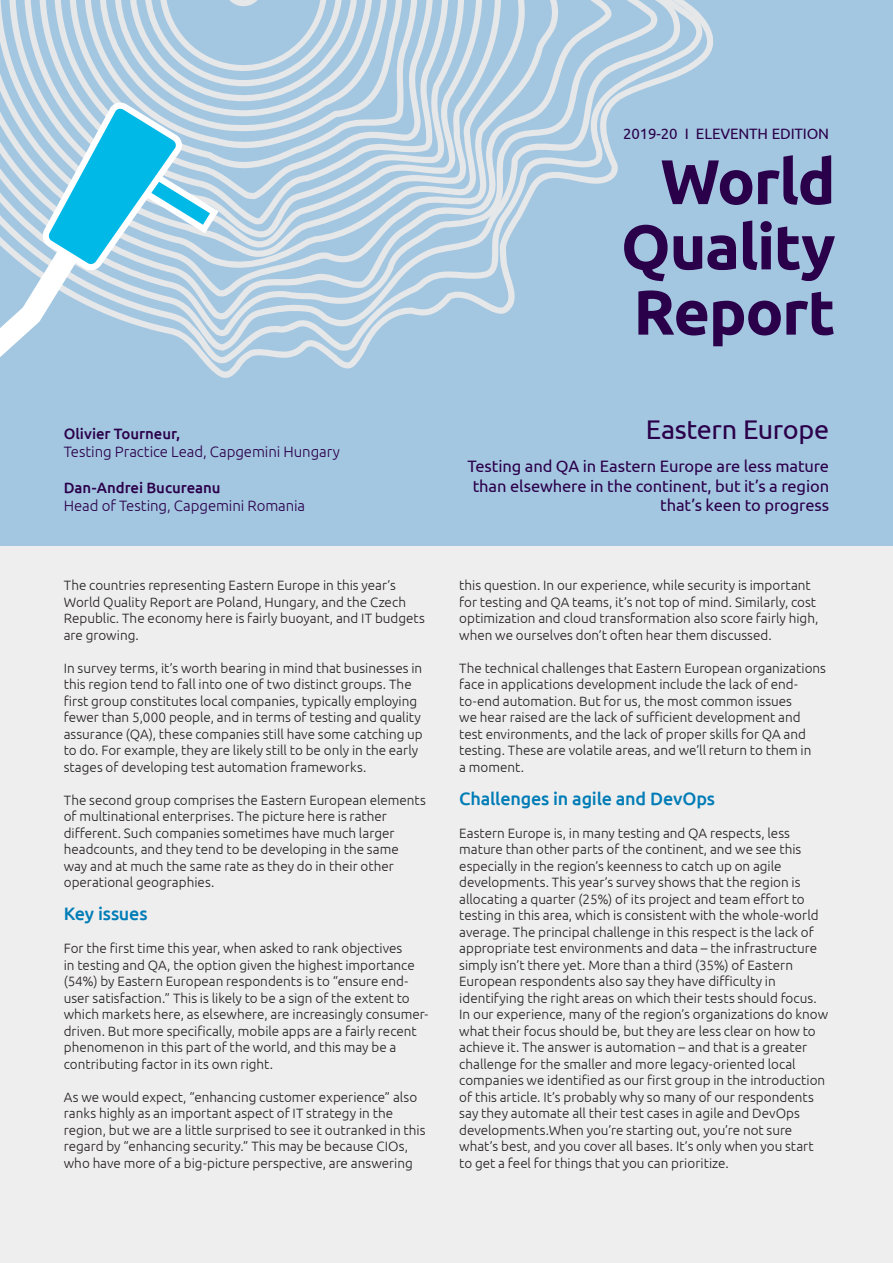
<style>
.page{position:relative;width:893px;height:1263px;background:#eeeeef}
.page>*{position:absolute;margin:0;border:0;box-sizing:border-box;transform-origin:0 0}
.t1{font:700 63px/65.2px "Ubuntu";letter-spacing:-.02em;color:#2a004a;text-align:justify}
.t2{font:27px "Ubuntu";letter-spacing:-.015em;color:#2a004a}
.t3{font:500 18px "Ubuntu";letter-spacing:-.01em;color:#007cb6}
.t4{font:16.5px/19.5px "Ubuntu";letter-spacing:-.01em;color:#2a004a;text-align:right}
.t5{font:300 15px "Ubuntu";letter-spacing:-.005em;color:#2a004a}
.t6{font:500 15px "Ubuntu";letter-spacing:-.005em;color:#2a004a}
.t7{font:15px "Ubuntu";letter-spacing:-.01em;color:#2a004a}
.t8{font:300 13.5px/16.5px "Ubuntu";color:#231f20}
</style>
<div class="page">
<div style="left:0;top:0;width:893px;height:545px;background:#a4c7e1"></div>
<svg style="left:613px;top:0;width:44px;height:178px"></svg>
<svg style="left:389px;top:0;width:224px;height:320px"></svg>
<svg style="left:389px;top:0;width:176px;height:297px"></svg>
<svg style="left:389px;top:0;width:138px;height:273px"></svg>
<svg style="left:389px;top:0;width:117px;height:258px"></svg>
<svg style="left:389px;top:0;width:102px;height:253px"></svg>
<svg style="left:389px;top:0;width:77px;height:239px"></svg>
<svg style="left:389px;top:0;width:64px;height:225px"></svg>
<svg style="left:389px;top:0;width:44px;height:200px"></svg>
<svg style="left:389px;top:0;width:31px;height:176px"></svg>
<svg style="left:389px;top:0;width:16px;height:150px"></svg>
<svg style="left:0;top:0;width:389px;height:378px"></svg>
<p class="t6" style="left:64px;top:424px;width:118px">Olivier Tourneur,</p>
<p class="t5" style="left:64px;top:443px;width:278px">Testing Practice Lead, Capgemini Hungary</p>
<p class="t6" style="left:64px;top:478px;width:158px">Dan-Andrei Bucureanu</p>
<p class="t5" style="left:64px;top:497px;width:243px">Head of Testing, Capgemini Romania</p>
<p class="t8" style="left:64px;top:577px;width:363px">The countries representing Eastern Europe in this year’s World Quality Report are Poland, Hungary, and the Czech Republic. The economy here is fairly buoyant, and IT budgets are growing.</p>
<p class="t8" style="left:64px;top:659px;width:361px">In survey terms, it’s worth bearing in mind that businesses in this region tend to fall into one of two distinct groups. The first group constitutes local companies, typically employing fewer than 5,000 people, and in terms of testing and quality assurance (QA), these companies still have some catching up to do. For example, they are likely still to be only in the early stages of developing test automation frameworks.</p>
<p class="t8" style="left:64px;top:791px;width:364px">The second group comprises the Eastern European elements of multinational enterprises. The picture here is rather different. Such companies sometimes have much larger headcounts, and they tend to be developing in the same<br>way and at much the same rate as they do in their other operational geographies.</p>
<h3 class="t3" style="left:64px;top:902px;width:85px">Key issues</h3>
<p class="t8" style="left:64px;top:940px;width:366px">For the first time this year, when asked to rank objectives<br>in testing and QA, the option given the highest importance (54%) by Eastern European respondents is to “ensure end&shy;user satisfaction.” This is likely to be a sign of the extent to which markets here, as elsewhere, are increasingly consumer&shy;driven. But more specifically, mobile apps are a fairly recent phenomenon in this part of the world, and this may be a contributing factor in its own right.</p>
<p class="t8" style="left:64px;top:1088px;width:363px">As we would expect, “enhancing customer experience” also ranks highly as an important aspect of IT strategy in the region, but we are a little surprised to see it outranked in this regard by “enhancing security.” This may be because CIOs, who have more of a big-picture perspective, are answering</p>
<p class="t7" style="left:623px;top:125px;width:207px">2019-20 I ELEVENTH EDITION</p>
<h1 class="t1" style="left:621px;top:148px;width:216px;text-indent:39px">World Quality Report</h1>
<h2 class="t2" style="left:646px;top:413px;width:185px">Eastern Europe</h2>
<p class="t4" style="left:467px;top:456px;width:363px">Testing and QA in Eastern Europe are less mature than elsewhere in the continent, but it’s a region that’s keen to progress</p>
<p class="t8" style="left:459px;top:577px;width:361px">this question. In our experience, while security is important for testing and QA teams, it’s not top of mind. Similarly, cost optimization and cloud transformation also score fairly high, when we ourselves don’t often hear them discussed.</p>
<p class="t8" style="left:459px;top:659px;width:368px">The technical challenges that Eastern European organizations face in applications development include the lack of end&shy;to-end automation. But for us, the most common issues<br>we hear raised are the lack of sufficient development and test environments, and the lack of proper skills for QA and testing. These are volatile areas, and we’ll return to them in<br>a moment.</p>
<h3 class="t3" style="left:459px;top:787px;width:257px">Challenges in agile and DevOps</h3>
<p class="t8" style="left:459px;top:824px;width:370px">Eastern Europe is, in many testing and QA respects, less mature than other parts of the continent, and we see this especially in the region’s keenness to catch up on agile developments. This year’s survey shows that the region is allocating a quarter (25%) of its project and team effort to testing in this area, which is consistent with the whole-world average. The principal challenge in this respect is the lack of appropriate test environments and data – the infrastructure simply isn’t there yet. More than a third (35%) of Eastern European respondents also say they have difficulty in identifying the right areas on which their tests should focus.<br>In our experience, many of the region’s organizations do know what their focus should be, but they are less clear on how to achieve it. The answer is automation – and that is a greater challenge for the smaller and more legacy-oriented local companies we identified as our first group in the introduction of this article. It’s probably why so many of our respondents say they automate all their test cases in agile and DevOps developments.When you’re starting out, you’re not sure what’s best, and you cover all bases. It’s only when you start to get a feel for things that you can prioritize.</p>
</div>
